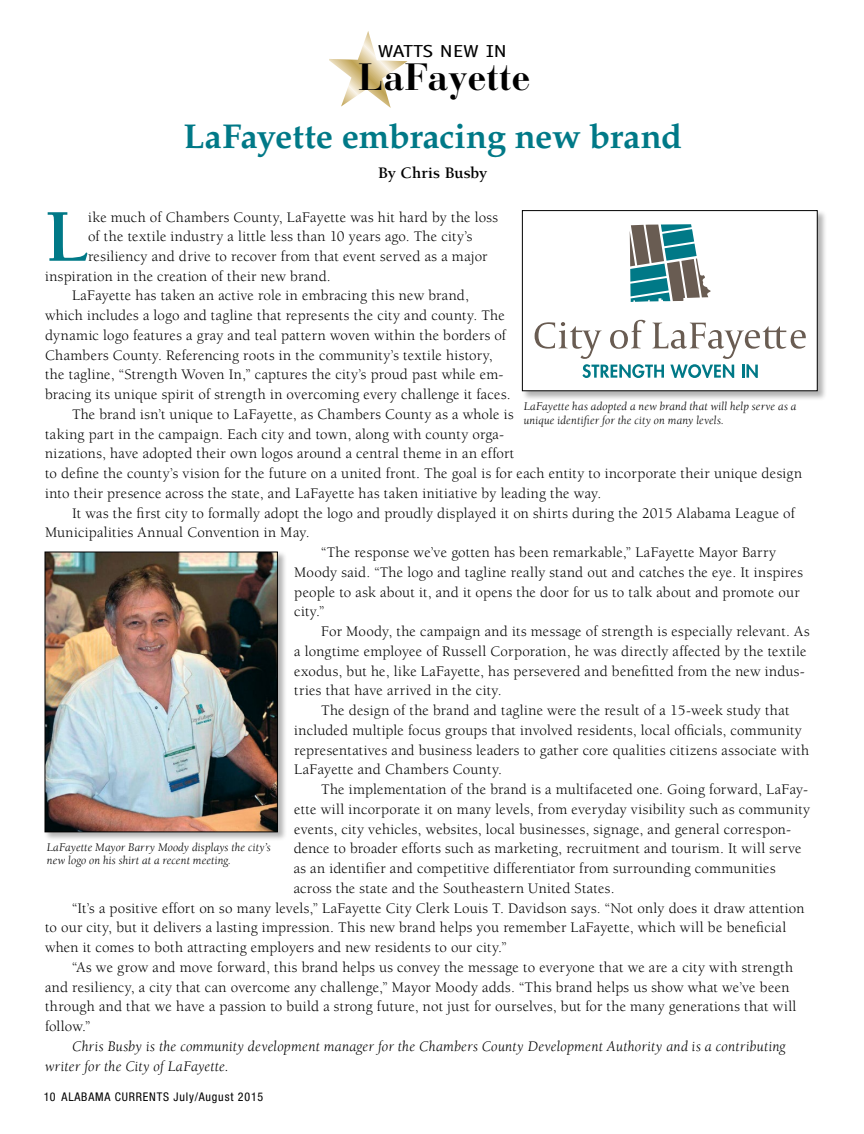
<style>
.page{position:relative;width:864px;height:1134px;background:#fff}
.page>*{position:absolute;margin:0;border:0;box-sizing:border-box;transform-origin:0 0}
.Drop_Cap{font:700 76.35px "Berkeley";color:#007987}
.t1{font:700 37.8px "Bauer Bodoni";color:#000}
.City_Heads{font:700 34.5px "Palatino";letter-spacing:-.01em;color:#007987}
.t2{font:17.4px "Officina Sans";color:#000;scale:1.29 1}
.bylines{font:700 16.5px "Berkeley";letter-spacing:-.005em;color:#000}
.Body{font:15px/19.8px "Berkeley";letter-spacing:.015em;color:#000}
.Drop_Cap-2{font:15px "Berkeley";letter-spacing:.015em;color:#000}
.Body-2{font:italic 15px/19.8px "Berkeley";letter-spacing:.015em;color:#000}
.cutlines{font:italic 12px/13.5px "Berkeley";letter-spacing:.01em;color:#000}
.t3{font:condensed 12px "Helvetica Neue";letter-spacing:.065em;color:#000}
</style>
<div class="page">
<svg style="left:329px;top:31px;width:78px;height:77px"></svg>
<div style="left:44px;top:551px;width:243px;height:291px;background:#000;opacity:.3"></div>
<img style="left:47px;top:554px;width:229px;height:276px">
<div style="left:45px;top:552px;width:233px;height:280px;border:1px solid #000"></div>
<div style="left:521px;top:210px;width:306px;height:191px;background:#000;opacity:.3"></div>
<div style="left:522px;top:211px;width:295px;height:180px;background:#fff"></div>
<svg style="left:630px;top:224px;width:81px;height:78px"></svg>
<svg style="left:535px;top:320px;width:271px;height:58px"></svg>
<div style="left:522px;top:210px;width:296px;height:181px;border:1px solid #000"></div>
<p class="t2" style="left:378px;top:41px;width:102px">WATTS NEW IN</p>
<p class="t1" style="left:358px;top:55px;width:174px">LaFayette</p>
<p class="City_Heads" style="left:184px;top:116px;width:500px">LaFayette embracing new brand</p>
<p class="bylines" style="left:378px;top:164px;width:111px">By Chris Busby</p>
<p class="Drop_Cap" style="left:45px;top:196px;width:45px">L</p>
<p class="Drop_Cap-2" style="left:88px;top:209px;width:411px">ike much of Chambers County, LaFayette was hit hard by the loss</p>
<p class="Drop_Cap-2" style="left:88px;top:229px;width:386px">of the textile industry a little less than 10 years ago. The city’s</p>
<p class="Drop_Cap-2" style="left:88px;top:248px;width:401px">resiliency and drive to recover from that event served as a major</p>
<p class="Drop_Cap-2" style="left:45px;top:268px;width:287px">inspiration in the creation of their new brand.</p>
<p class="Body" style="left:45px;top:286px;width:467px;text-indent:27px">LaFayette has taken an active role in embracing this new brand, which includes a logo and tagline that represents the city and county. The dynamic logo features a gray and teal pattern woven within the borders of Chambers County. Referencing roots in the community’s textile history, the tagline, “Strength Woven In,” captures the city’s proud past while em&shy;bracing its unique spirit of strength in overcoming every challenge it faces.</p>
<p class="Body" style="left:45px;top:405px;width:759px;text-indent:27px">The brand isn’t unique to LaFayette, as Chambers County as a whole is<br>taking part in the campaign. Each city and town, along with county orga-<br>nizations, have adopted their own logos around a central theme in an effort<br>to define the county’s vision for the future on a united front. The goal is for each entity to incorporate their unique design into their presence across the state, and LaFayette has taken initiative by leading the way.</p>
<p class="Body" style="left:45px;top:503px;width:751px;text-indent:27px">It was the first city to formally adopt the logo and proudly displayed it on shirts during the 2015 Alabama League of<br>Municipalities Annual Convention in May.</p>
<p class="Body" style="left:294px;top:543px;width:510px;text-indent:27px">“The response we’ve gotten has been remarkable,” LaFayette Mayor Barry Moody said. “The logo and tagline really stand out and catches the eye. It inspires people to ask about it, and it opens the door for us to talk about and promote our city.”</p>
<p class="Body" style="left:294px;top:622px;width:517px;text-indent:27px">For Moody, the campaign and its message of strength is especially relevant. As a longtime employee of Russell Corporation, he was directly affected by the textile exodus, but he, like LaFayette, has persevered and benefitted from the new indus&shy;tries that have arrived in the city.</p>
<p class="Body" style="left:294px;top:701px;width:517px;text-indent:27px">The design of the brand and tagline were the result of a 15-week study that included multiple focus groups that involved residents, local officials, community representatives and business leaders to gather core qualities citizens associate with LaFayette and Chambers County.</p>
<p class="Body" style="left:294px;top:780px;width:518px;text-indent:28px">The implementation of the brand is a multifaceted one. Going forward, LaFay&shy;ette will incorporate it on many levels, from everyday visibility such as community events, city vehicles, websites, local businesses, signage, and general correspon&shy;dence to broader efforts such as marketing, recruitment and tourism. It will serve as an identifier and competitive differentiator from surrounding communities across the state and the Southeastern United States.</p>
<p class="Body" style="left:45px;top:898px;width:761px;text-indent:27px">“It’s a positive effort on so many levels,” LaFayette City Clerk Louis T. Davidson says. “Not only does it draw attention to our city, but it delivers a lasting impression. This new brand helps you remember LaFayette, which will be beneficial when it comes to both attracting employers and new residents to our city.”</p>
<p class="Body" style="left:45px;top:958px;width:753px;text-indent:27px">“As we grow and move forward, this brand helps us convey the message to everyone that we are a city with strength and resiliency, a city that can overcome any challenge,” Mayor Moody adds. “This brand helps us show what we’ve been through and that we have a passion to build a strong future, not just for ourselves, but for the many generations that will follow.”</p>
<p class="Body-2" style="left:45px;top:1037px;width:742px;text-indent:27px">Chris Busby is the community development manager for the Chambers County Development Authority and is a contributing writer for the City of LaFayette.</p>
<p class="cutlines" style="left:524px;top:400px;width:274px">LaFayette has adopted a new brand that will help serve as a unique identifier for the city on many levels.</p>
<p class="cutlines" style="left:47px;top:841px;width:226px">LaFayette Mayor Barry Moody displays the city’s new logo on his shirt at a recent meeting.</p>
<p class="t3" style="left:44px;top:1090px;width:221px">10 ALABAMA CURRENTS July/August 2015</p>
</div>
